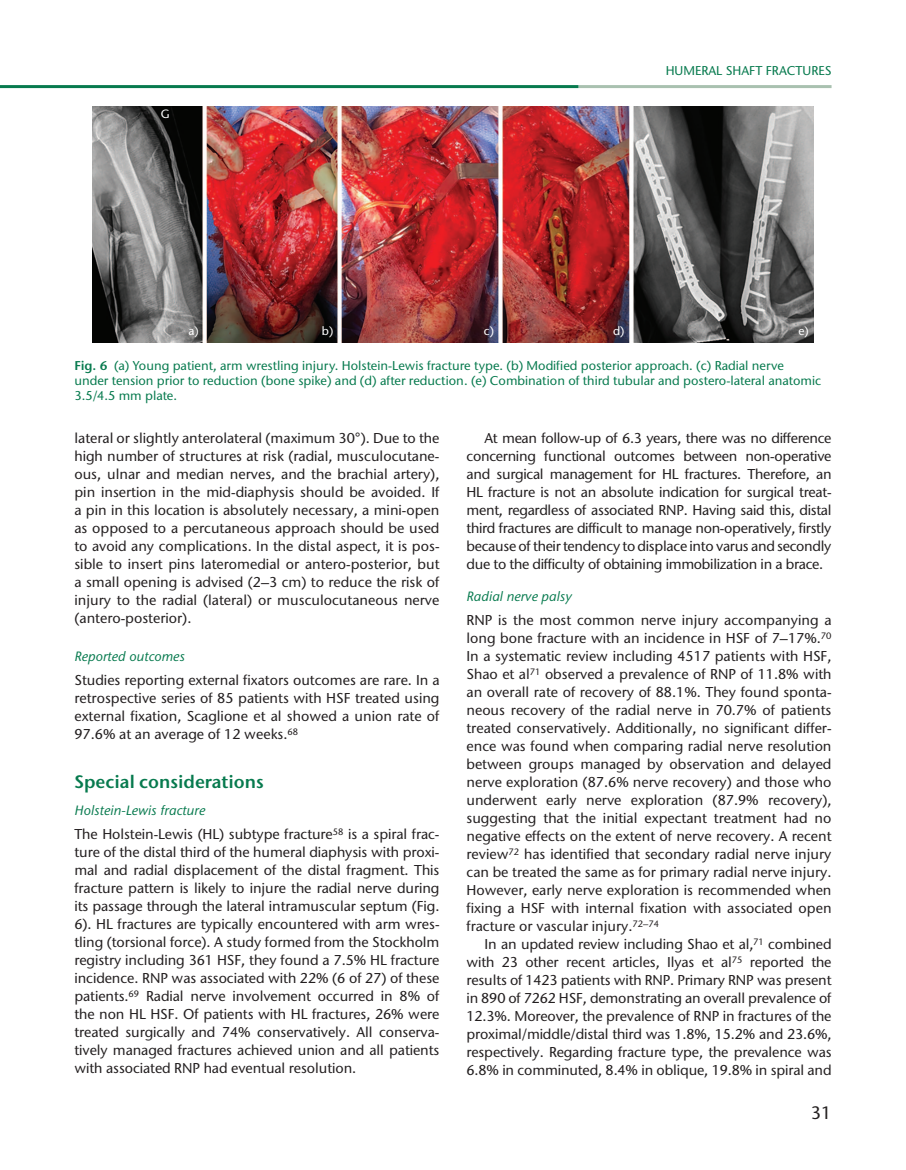
<style>
.page{position:relative;width:906px;height:1170px;background:#fff}
.page>*{position:absolute;margin:0;border:0;box-sizing:border-box;transform-origin:0 0}
.t1{font:600 18px "Stone Sans ITC Pro";color:#077a4e}
.t2{font:500 18px "Stone Sans ITC Pro";color:#231f20}
.t3{font:500 14.25px/18px "Stone Sans ITC Pro";color:#231f20;text-align:justify}
.t4{font:italic 500 13.5px "Stone Sans ITC Pro";color:#077a4e}
.t5{font:500 12.75px/15px "Stone Sans ITC Pro";color:#077a4e}
.t6{font:500 12px "Stone Sans Std";color:#fff}
.s1{font-weight:600}
</style>
<div class="page">
<hr style="left:578px;top:85px;width:253px;height:3px;background:#a9c1b0">
<hr style="left:0;top:85px;width:578px;height:3px;background:#077a4e">
<img style="left:93px;top:106px;width:720px;height:236px">
<p class="t6" style="left:161px;top:106px;width:10px">G</p>
<p class="t5" style="left:665px;top:63px;width:27px">Humera</p>
<p class="t5" style="left:716px;top:63px;width:18px">l shaft</p>
<p class="t5" style="left:765px;top:63px;width:9px">fract</p>
<p class="t5" style="left:802px;top:63px;width:16px">ures</p>
<p class="t6" style="left:188px;top:324px;width:12px">a)</p>
<p class="t6" style="left:322px;top:324px;width:13px">b)</p>
<p class="t6" style="left:484px;top:324px;width:11px">c)</p>
<p class="t6" style="left:613px;top:324px;width:13px">d)</p>
<p class="t6" style="left:798px;top:324px;width:12px">e)</p>
<p class="t5" style="left:74px;top:357px;width:748px"><span class="s1">Fig. 6</span> (a) Young patient, arm wrestling injury. Holstein-Lewis fracture type. (b) Modified posterior approach. (c) Radial nerve under tension prior to reduction (bone spike) and (d) after reduction. (e) Combination of third tubular and postero-lateral anatomic<br>3.5/4.5 mm plate.</p>
<p class="t3" style="left:74px;top:429px;width:366px">lateral or slightly anterolateral (maximum 30°). Due to the high number of structures at risk (radial, musculocutane&shy;ous, ulnar and median nerves, and the brachial artery), pin insertion in the mid-diaphysis should be avoided. If a pin in this location is absolutely necessary, a mini-open as opposed to a percutaneous approach should be used to avoid any complications. In the distal aspect, it is pos&shy;sible to insert pins lateromedial or antero-posterior, but a small opening is advised (2–3 cm) to reduce the risk of injury to the radial (lateral) or musculocutaneous nerve (antero-posterior).</p>
<p class="t4" style="left:74px;top:647px;width:112px">Reported outcomes</p>
<p class="t3" style="left:74px;top:670px;width:366px">Studies reporting external fixators outcomes are rare. In a retrospective series of 85 patients with HSF treated using external fixation, Scaglione et al showed a union rate of 97.6% at an average of 12 weeks.<sup>68</sup></p>
<p class="t1" style="left:74px;top:770px;width:191px">Special considerations</p>
<p class="t4" style="left:74px;top:802px;width:132px">Holstein-Lewis fracture</p>
<p class="t3" style="left:74px;top:825px;width:366px">The Holstein-Lewis (HL) subtype fracture<sup>58</sup> is a spiral frac&shy;ture of the distal third of the humeral diaphysis with proxi&shy;mal and radial displacement of the distal fragment. This fracture pattern is likely to injure the radial nerve during its passage through the lateral intramuscular septum (Fig.<br>6). HL fractures are typically encountered with arm wres&shy;tling (torsional force). A study formed from the Stockholm registry including 361 HSF, they found a 7.5% HL fracture incidence. RNP was associated with 22% (6 of 27) of these patients.<sup>69</sup> Radial nerve involvement occurred in 8% of the non HL HSF. Of patients with HL fractures, 26% were treated surgically and 74% conservatively. All conserva&shy;tively managed fractures achieved union and all patients with associated RNP had eventual resolution.</p>
<p class="t3" style="left:466px;top:429px;width:366px;text-indent:18px">At mean follow-up of 6.3 years, there was no difference concerning functional outcomes between non-operative and surgical management for HL fractures. Therefore, an HL fracture is not an absolute indication for surgical treat&shy;ment, regardless of associated RNP. Having said this, distal third fractures are difficult to manage non-operatively, firstly because of their tendency to displace into varus and secondly due to the difficulty of obtaining immobilization in a brace.</p>
<p class="t4" style="left:466px;top:587px;width:107px">Radial nerve palsy</p>
<p class="t3" style="left:466px;top:610px;width:366px">RNP is the most common nerve injury accompanying a long bone fracture with an incidence in HSF of 7–17%.<sup>70<br></sup>In a systematic review including 4517 patients with HSF, Shao et al<sup>71</sup> observed a prevalence of RNP of 11.8% with an overall rate of recovery of 88.1%. They found sponta&shy;neous recovery of the radial nerve in 70.7% of patients treated conservatively. Additionally, no significant differ&shy;ence was found when comparing radial nerve resolution between groups managed by observation and delayed nerve exploration (87.6% nerve recovery) and those who underwent early nerve exploration (87.9% recovery), suggesting that the initial expectant treatment had no negative effects on the extent of nerve recovery. A recent review<sup>72</sup> has identified that secondary radial nerve injury can be treated the same as for primary radial nerve injury.<br>However, early nerve exploration is recommended when fixing a HSF with internal fixation with associated open fracture or vascular injury.<sup>72–74</sup></p>
<p class="t3" style="left:466px;top:934px;width:366px;text-indent:18px">In an updated review including Shao et al,<sup>71</sup> combined with 23 other recent articles, Ilyas et al<sup>75</sup> reported the results of 1423 patients with RNP. Primary RNP was present in 890 of 7262 HSF, demonstrating an overall prevalence of 12.3%. Moreover, the prevalence of RNP in fractures of the proximal/middle/distal third was 1.8%, 15.2% and 23.6%, respectively. Regarding fracture type, the prevalence was 6.8% in comminuted, 8.4% in oblique, 19.8% in spiral and</p>
<p class="t2" style="left:811px;top:1101px;width:22px">31</p>
</div>
